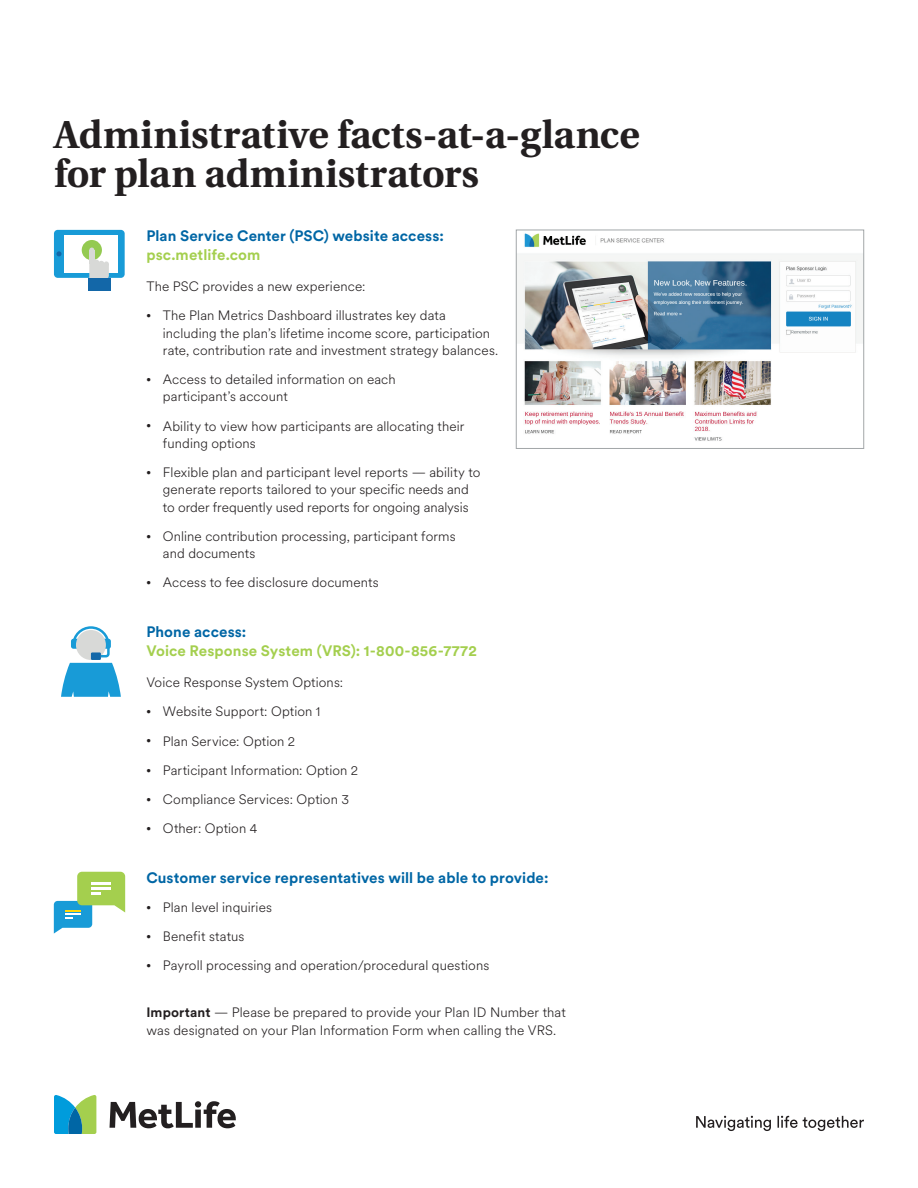
<style>
.page{position:relative;width:918px;height:1188px;background:#fff}
.page>*{position:absolute;margin:0;border:0;box-sizing:border-box;transform-origin:0 0}
.t1{font:700 39px/39px "Utopia";color:#231f20}
.t2{font:700 15px "Met Life Circular";letter-spacing:.005em;color:#0066a5}
.t3{font:700 15px "Met Life Circular";letter-spacing:.005em;color:#a4cf4e}
.t4{font:300 13.5px/17.2px "Met Life Circular";letter-spacing:.005em;color:#231f20}
.s1{font-weight:700}
</style>
<div class="page">
<svg style="left:61px;top:626px;width:60px;height:71px"></svg>
<svg style="left:54px;top:872px;width:71px;height:62px"></svg>
<div style="left:54px;top:230px;width:71px;height:48px;background:#189bd7;border-radius:4px"></div>
<div style="left:64px;top:235px;width:53px;height:38px;background:#fff"></div>
<svg style="left:56px;top:251px;width:6px;height:5px"></svg>
<div style="left:82px;top:240px;width:20px;height:20px;background:#94ca51;border-radius:50%"></div>
<div style="left:89px;top:250px;width:5px;height:14px;background:#d8d9d7"></div>
<svg style="left:89px;top:260px;width:20px;height:18px"></svg>
<div style="left:88px;top:278px;width:23px;height:12px;background:#1367a8"></div>
<img style="left:518px;top:233px;width:344px;height:208px">
<div style="left:516px;top:230px;width:348px;height:219px;border:1px solid #a3a7a9"></div>
<svg style="left:696px;top:1116px;width:168px;height:15px"></svg>
<svg style="left:110px;top:1101px;width:126px;height:27px"></svg>
<svg style="left:54px;top:1095px;width:42px;height:39px;background:#57b0a4"></svg>
<h1 class="t1" style="left:54px;top:116px;width:587px">Administrative facts-at-a-glance for plan administrators</h1>
<p class="t2" style="left:146px;top:225px;width:299px">Plan Service Center (PSC) website access:</p>
<p class="t3" style="left:146px;top:245px;width:116px">psc.metlife.com</p>
<p class="t4" style="left:146px;top:277px;width:221px">The PSC provides a new experience:</p>
<p class="t4" style="left:163px;top:307px;width:337px;text-indent:-16px"><sup>•</sup> The Plan Metrics Dashboard illustrates key data including the plan’s lifetime income score, participation rate, contribution rate and investment strategy balances.</p>
<p class="t4" style="left:163px;top:370px;width:234px;text-indent:-16px"><sup>•</sup> Access to detailed information on each participant’s account</p>
<p class="t4" style="left:163px;top:417px;width:303px;text-indent:-16px"><sup>•</sup> Ability to view how participants are allocating their funding options</p>
<p class="t4" style="left:146px;top:463px;width:336px;text-align:center"><sup>•</sup> Flexible plan and participant level reports — ability to generate reports tailored to your specific needs and<br>to order frequently used reports for ongoing analysis</p>
<p class="t4" style="left:163px;top:527px;width:294px;text-indent:-16px"><sup>•</sup> Online contribution processing, participant forms and documents</p>
<p class="t4" style="left:146px;top:574px;width:234px"><sup>•</sup> Access to fee disclosure documents</p>
<p class="t2" style="left:146px;top:621px;width:102px">Phone access:</p>
<p class="t3" style="left:146px;top:641px;width:332px">Voice Response System (VRS): 1-800-856-7772</p>
<p class="t4" style="left:146px;top:673px;width:198px">Voice Response System Options:</p>
<p class="t4" style="left:146px;top:703px;width:176px"><sup>•</sup> Website Support: Option 1</p>
<p class="t4" style="left:146px;top:732px;width:150px"><sup>•</sup> Plan Service: Option 2</p>
<p class="t4" style="left:146px;top:761px;width:213px"><sup>•</sup> Participant Information: Option 2</p>
<p class="t4" style="left:146px;top:790px;width:204px"><sup>•</sup> Compliance Services: Option 3</p>
<p class="t4" style="left:146px;top:820px;width:112px"><sup>•</sup> Other: Option 4</p>
<p class="t2" style="left:146px;top:867px;width:404px">Customer service representatives will be able to provide:</p>
<p class="t4" style="left:146px;top:898px;width:127px"><sup>•</sup> Plan level inquiries</p>
<p class="t4" style="left:146px;top:927px;width:100px"><sup>•</sup> Benefit status</p>
<p class="t4" style="left:146px;top:957px;width:344px"><sup>•</sup> Payroll processing and operation/procedural questions</p>
<p class="t4" style="left:146px;top:1003px;width:421px"><span class="s1">Important</span> — Please be prepared to provide your Plan ID Number that was designated on your Plan Information Form when calling the VRS.</p>
</div>
